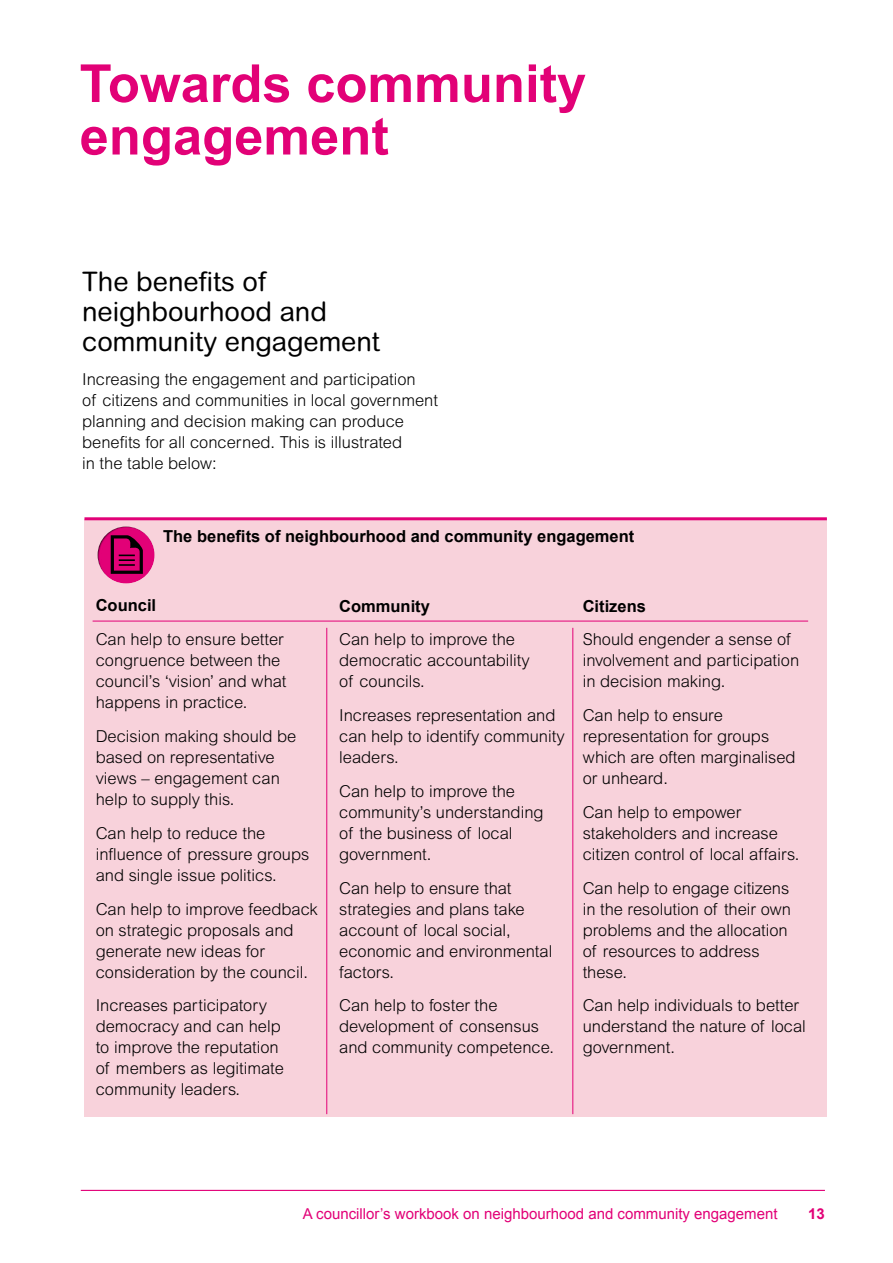
<style>
.page{position:relative;width:893px;height:1263px;background:#fff}
.page>*{position:absolute;margin:0;border:0;box-sizing:border-box;transform-origin:0 0}
.t1{font:700 52.5px/52.5px "Arial";color:#e20177}
.t2{font:27px/30px "Arial Rounded MT";color:#000}
.t3{font:300 16.5px/21px "Arial MT Std";color:#000}
.t4{font:700 16.5px "Arial";color:#000}
.t5{font:15px "Arial";color:#e20177}
.t6{font:700 15px "Arial";color:#e20177}
</style>
<div class="page">
<hr style="left:81px;top:1190px;width:744px;height:1px;background:#e20177">
<div style="left:84px;top:519px;width:743px;height:597px;background:#f8d2db"></div>
<hr style="left:84px;top:517px;width:743px;height:3px;background:#e20177">
<div style="left:96px;top:525px;width:60px;height:60px;background:#000;opacity:.75"></div>
<svg style="left:111px;top:535px;width:32px;height:39px"></svg>
<hr style="left:93px;top:621px;width:715px;height:1px;background:#e20177">
<hr style="left:326px;top:628px;width:1px;height:486px;background:#e20177">
<hr style="left:573px;top:628px;width:1px;height:486px;background:#e20177">
<h1 class="t1" style="left:80px;top:59px;width:508px">Towards community engagement</h1>
<h2 class="t2" style="left:82px;top:266px;width:299px">The benefits of neighbourhood and community engagement</h2>
<p class="t3" style="left:82px;top:368px;width:357px">Increasing the engagement and participation<br>of citizens and communities in local government planning and decision making can produce benefits for all concerned. This is illustrated<br>in the table below:</p>
<p class="t4" style="left:163px;top:525px;width:473px">The benefits of neighbourhood and community engagement</p>
<p class="t4" style="left:96px;top:595px;width:62px">Council</p>
<p class="t3" style="left:96px;top:629px;width:192px">Can help to ensure better congruence between the council’s ‘vision’ and what happens in practice.</p>
<p class="t3" style="left:96px;top:726px;width:202px">Decision making should be based on representative views – engagement can help to supply this.</p>
<p class="t3" style="left:96px;top:822px;width:215px">Can help to reduce the influence of pressure groups and single issue politics.</p>
<p class="t3" style="left:96px;top:898px;width:224px">Can help to improve feedback on strategic proposals and generate new ideas for consideration by the council.</p>
<p class="t3" style="left:96px;top:995px;width:190px">Increases participatory democracy and can help to improve the reputation of members as legitimate community leaders.</p>
<p class="t4" style="left:339px;top:595px;width:92px">Community</p>
<p class="t3" style="left:339px;top:629px;width:192px">Can help to improve the democratic accountability of councils.</p>
<p class="t3" style="left:339px;top:705px;width:227px">Increases representation and can help to identify community leaders.</p>
<p class="t3" style="left:339px;top:780px;width:206px">Can help to improve the community’s understanding of the business of local government.</p>
<p class="t3" style="left:339px;top:877px;width:215px">Can help to ensure that strategies and plans take account of local social, economic and environmental factors.</p>
<p class="t3" style="left:339px;top:995px;width:216px">Can help to foster the development of consensus and community competence.</p>
<p class="t4" style="left:583px;top:595px;width:65px">Citizens</p>
<p class="t3" style="left:583px;top:629px;width:218px">Should engender a sense of involvement and participation in decision making.</p>
<p class="t3" style="left:583px;top:705px;width:215px">Can help to ensure representation for groups which are often marginalised or unheard.</p>
<p class="t3" style="left:583px;top:801px;width:218px">Can help to empower stakeholders and increase citizen control of local affairs.</p>
<p class="t3" style="left:583px;top:877px;width:210px">Can help to engage citizens in the resolution of their own problems and the allocation of resources to address these.</p>
<p class="t3" style="left:583px;top:995px;width:225px">Can help individuals to better understand the nature of local government.</p>
<p class="t5" style="left:303px;top:1203px;width:476px">A councillor’s workbook on neighbourhood and community engagement</p>
<p class="t6" style="left:808px;top:1203px;width:18px">13</p>
</div>
